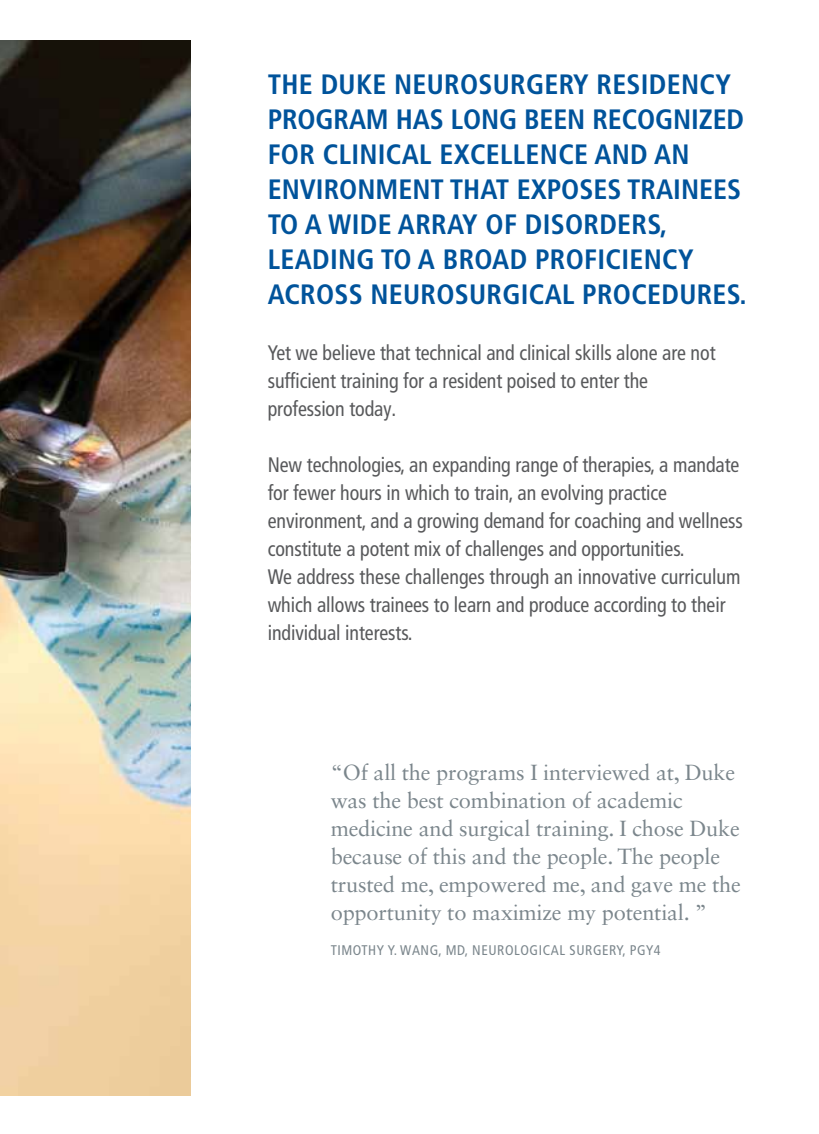
<style>
.page{position:relative;width:819px;height:1134px;background:#fff}
.page>*{position:absolute;margin:0;border:0;box-sizing:border-box;transform-origin:0 0}
.t1{font:700 condensed 28px/35px "Frutiger LT Pro";letter-spacing:.01em;color:#00539b}
.t2{font:21.88px/28px "Sabon LT Std";letter-spacing:-.01em;color:#7b868c}
.t3{font:condensed 21px/28px "Frutiger LT Pro";letter-spacing:-.005em;color:#58595b;scale:.95 1}
.t4{font:condensed 14px "Frutiger LT Pro";letter-spacing:.04em;color:#7b868c}
</style>
<div class="page">
<img style="left:0;top:40px;width:190px;height:1055px">
<h1 class="t1" style="left:268px;top:67px;width:481px">THE DUKE NEUROSURGERY RESIDENCY<br>PROGRAM HAS LONG BEEN RECOGNIZED<br>FOR CLINICAL EXCELLENCE AND AN<br>ENVIRONMENT THAT EXPOSES TRAINEES<br>TO A WIDE ARRAY OF DISORDERS,<br>LEADING TO A BROAD PROFICIENCY<br>ACROSS NEUROSURGICAL PROCEDURES.</h1>
<p class="t3" style="left:268px;top:339px;width:473px">Yet we believe that technical and clinical skills alone are not sufficient training for a resident poised to enter the profession today.</p>
<p class="t3" style="left:268px;top:451px;width:502px">New technologies, an expanding range of therapies, a mandate for fewer hours in which to train, an evolving practice environment, and a growing demand for coaching and wellness constitute a potent mix of challenges and opportunities.<br>We address these challenges through an innovative curriculum which allows trainees to learn and produce according to their individual interests.</p>
<p class="t2" style="left:331px;top:758px;width:412px">“Of all the programs I interviewed at, Duke was the best combination of academic medicine and surgical training. I chose Duke because of this and the people. The people trusted me, empowered me, and gave me the opportunity to maximize my potential. ”</p>
<p class="t4" style="left:331px;top:942px;width:331px">TIMOTHY Y. WANG, MD, NEUROLOGICAL SURGERY, PGY4</p>
</div>
